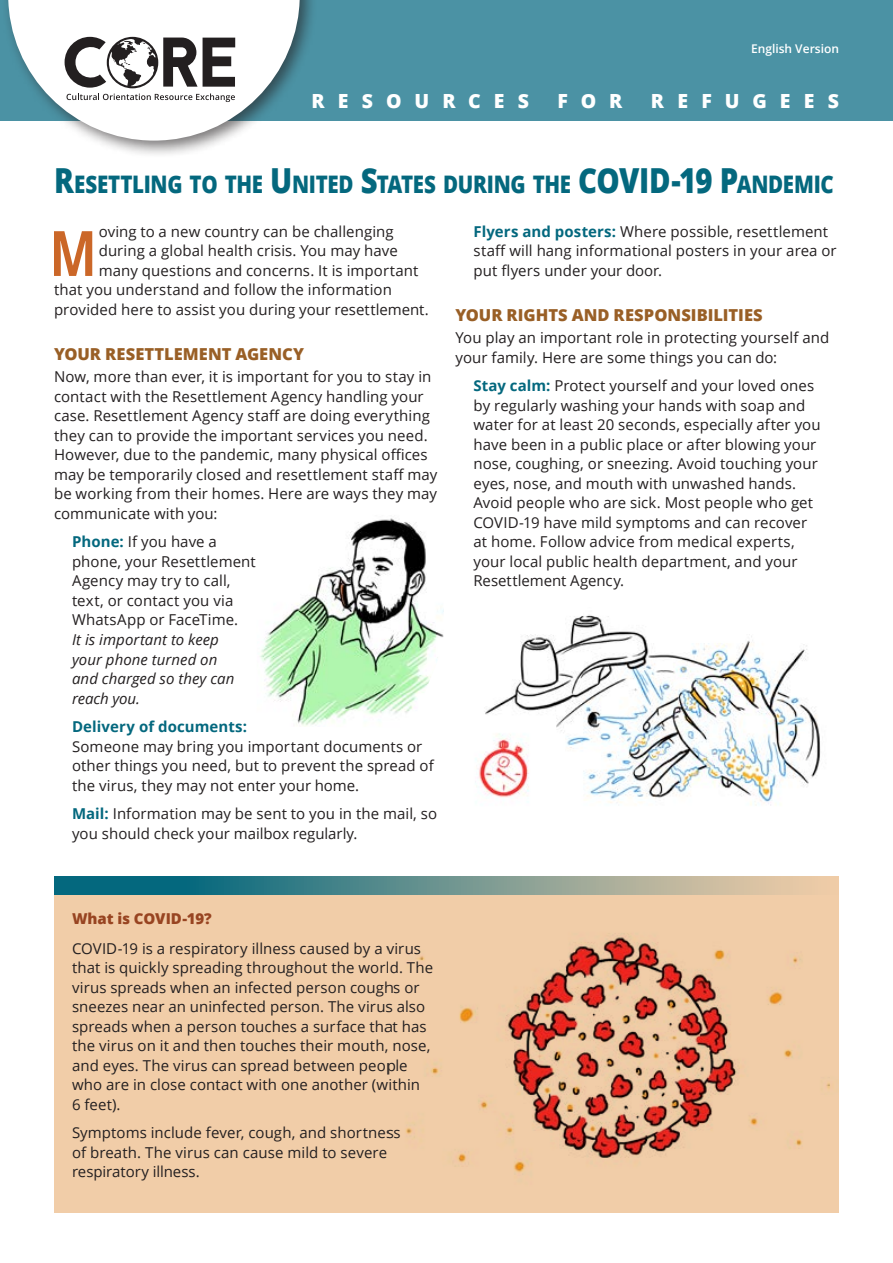
<style>
.page{position:relative;width:893px;height:1263px;background:#fff}
.page>*{position:absolute;margin:0;border:0;box-sizing:border-box;transform-origin:0 0}
.t1{font:700 62.7px "Open Sans";color:#cb6728;scale:.8 1}
.t2{font:800 24.15px "Open Sans";letter-spacing:-.015em;color:#04687e;scale:.85 1}
.t3{font:800 19.5px "Open Sans";letter-spacing:.665em;color:#fff}
.t4{font:800 16.5px "Open Sans";color:#995f26}
.t5{font:15px/19.5px "Open Sans";letter-spacing:.005em;color:#231f20}
.t6{font:italic 15px/19.5px "Open Sans";letter-spacing:.005em;color:#231f20}
.t7{font:700 15px "Open Sans";letter-spacing:.005em;color:#04687e}
.t8{font:800 15px "Open Sans";letter-spacing:-.005em;color:#984421}
.t9{font:600 12px "Open Sans";color:#fff}
.s1{font-size:34.5px}
.s2{font-weight:700;color:#04687e}
</style>
<div class="page">
<div style="left:0;top:0;width:893px;height:121px;background:#4b92a4"></div>
<div style="left:1px;top:0;width:316px;height:158px;background:#231f20;opacity:.6"></div>
<svg style="left:8px;top:0;width:292px;height:141px"></svg>
<div style="left:54px;top:876px;width:785px;height:337px;background:#f1cda8"></div>
<div style="left:54px;top:876px;width:785px;height:18px;background:linear-gradient(to right,#005b78,#f7cfa8)"></div>
<img style="left:260px;top:518px;width:183px;height:208px">
<img style="left:405px;top:933px;width:425px;height:242px">
<img style="left:475px;top:615px;width:346px;height:191px">
<p class="t9" style="left:751px;top:40px;width:89px">English Version</p>
<h3 class="t3" style="left:311px;top:86px;width:219px">RESOURCES</h3>
<h3 class="t3" style="left:557px;top:86px;width:67px">FOR</h3>
<h3 class="t3" style="left:651px;top:86px;width:189px">REFUGEES</h3>
<h2 class="t2" style="left:54px;top:166px;width:917px"><span class="s1">R</span>ESETTLING TO THE <span class="s1">U</span>NITED <span class="s1">S</span>TATES DURING THE <span class="s1">COVID-19 P</span>ANDEMIC</h2>
<h1 class="t1" style="left:49px;top:209px;width:61px">M</h1>
<p class="t5" style="left:99px;top:221px;width:296px">oving to a new country can be challenging</p>
<p class="t5" style="left:473px;top:221px;width:365px"><span class="s2">Flyers and posters:</span> Where possible, resettlement staff will hang informational posters in your area or put flyers under your door.</p>
<p class="t4" style="left:455px;top:302px;width:309px">YOUR RIGHTS AND RESPONSIBILITIES</p>
<p class="t5" style="left:455px;top:328px;width:375px">You play an important role in protecting yourself and your family. Here are some things you can do:</p>
<p class="t5" style="left:473px;top:376px;width:349px"><span class="s2">Stay calm:</span> Protect yourself and your loved ones by regularly washing your hands with soap and water for at least 20 seconds, especially after you have been in a public place or after blowing your nose, coughing, or sneezing. Avoid touching your eyes, nose, and mouth with unwashed hands.<br>Avoid people who are sick. Most people who get COVID-19 have mild symptoms and can recover at home. Follow advice from medical experts, your local public health department, and your Resettlement Agency.</p>
<p class="t5" style="left:99px;top:241px;width:301px">during a global health crisis. You may have</p>
<p class="t5" style="left:99px;top:260px;width:321px">many questions and concerns. It is important</p>
<p class="t5" style="left:54px;top:280px;width:339px">that you understand and follow the information</p>
<p class="t5" style="left:54px;top:299px;width:376px">provided here to assist you during your resettlement.</p>
<p class="t4" style="left:54px;top:341px;width:252px">YOUR RESETTLEMENT AGENCY</p>
<p class="t5" style="left:54px;top:367px;width:385px">Now, more than ever, it is important for you to stay in contact with the Resettlement Agency handling your case. Resettlement Agency staff are doing everything they can to provide the important services you need.<br>However, due to the pandemic, many physical offices may be temporarily closed and resettlement staff may be working from their homes. Here are ways they may communicate with you:</p>
<p class="t5" style="left:72px;top:532px;width:185px"><span class="s2">Phone:</span> If you have a phone, your Resettlement<br>Agency may try to call, text, or contact you via<br>WhatsApp or FaceTime.</p>
<p class="t6" style="left:72px;top:629px;width:164px">It is important to keep your phone turned on and charged so they can reach you.</p>
<p class="t7" style="left:72px;top:716px;width:177px">Delivery of documents:</p>
<p class="t5" style="left:72px;top:736px;width:363px">Someone may bring you important documents or other things you need, but to prevent the spread of the virus, they may not enter your home.</p>
<p class="t5" style="left:72px;top:803px;width:367px"><span class="s2">Mail:</span> Information may be sent to you in the mail, so you should check your mailbox regularly.</p>
<p class="t8" style="left:72px;top:907px;width:141px">What is COVID-19?</p>
<p class="t5" style="left:72px;top:938px;width:363px">COVID-19 is a respiratory illness caused by a virus that is quickly spreading throughout the world. The virus spreads when an infected person coughs or sneezes near an uninfected person. The virus also spreads when a person touches a surface that has the virus on it and then touches their mouth, nose, and eyes. The virus can spread between people who are in close contact with one another (within<br>6 feet).</p>
<p class="t5" style="left:72px;top:1123px;width:330px">Symptoms include fever, cough, and shortness of breath. The virus can cause mild to severe respiratory illness.</p>
</div>
